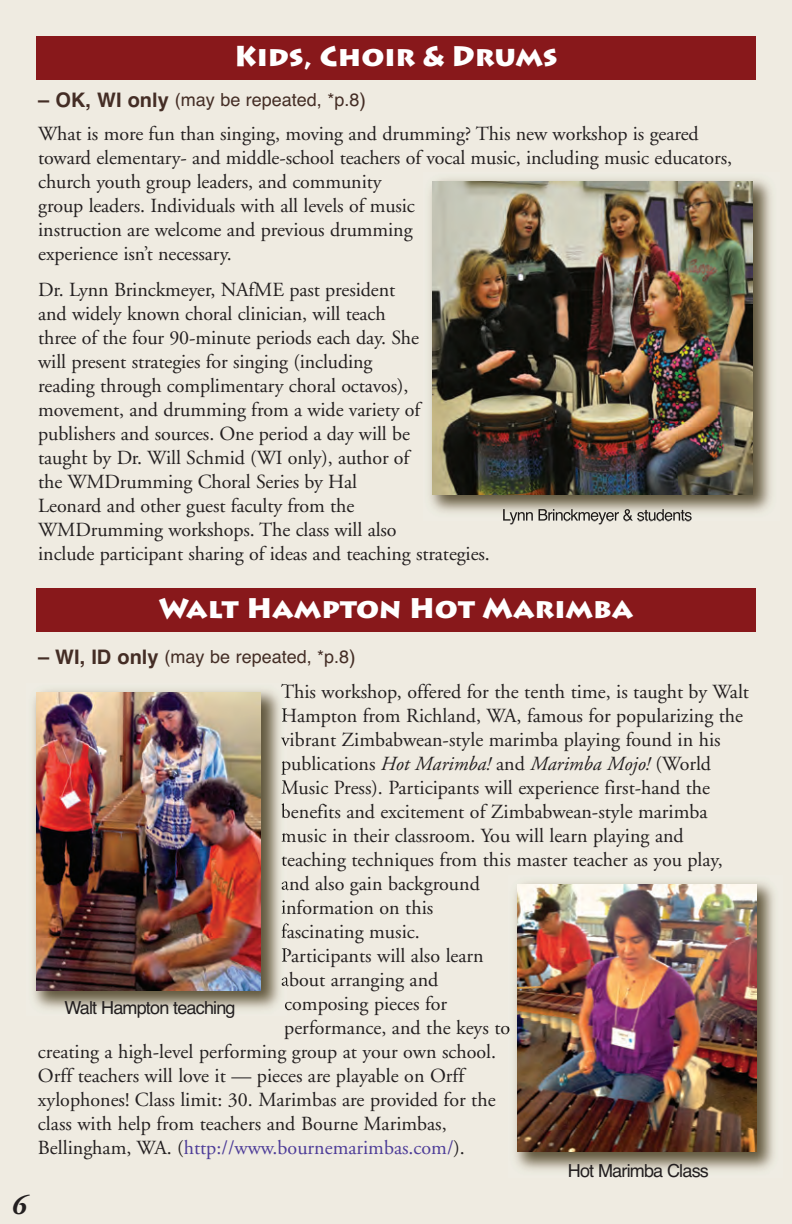
<style>
.page{position:relative;width:792px;height:1224px;background:#efebe1}
.page>*{position:absolute;margin:0;border:0;box-sizing:border-box;transform-origin:0 0}
.t1{font:900 28px "Lithos Pro";color:#fff}
.t2{font:italic 700 28px "Adobe Garamond";color:#231f20}
.t3{font:20px/24px "Adobe Garamond";letter-spacing:-.005em;color:#231f20}
.t4{font:20px "Adobe Garamond";color:#4d3c98}
.t5{font:italic 20px "Adobe Garamond";color:#231f20}
.t6{font:18px "Helvetica";color:#442d25}
.t7{font:18px "Helvetica";letter-spacing:-.045em;color:#231f20}
.s1{font-weight:700;font-size:20px}
.s2{font-size:20px}
.s3{font-style:normal}
.s4{color:#231f20}
</style>
<div class="page">
<img style="left:33px;top:690px;width:249px;height:319px">
<img style="left:281px;top:684px;width:6px;height:14px">
<img style="left:282px;top:708px;width:5px;height:14px">
<svg style="left:281px;top:736px;width:6px;height:10px"></svg>
<img style="left:281px;top:759px;width:6px;height:16px">
<img style="left:281px;top:780px;width:6px;height:14px">
<img style="left:282px;top:803px;width:5px;height:15px">
<svg style="left:282px;top:833px;width:5px;height:9px"></svg>
<svg style="left:282px;top:856px;width:5px;height:10px"></svg>
<svg style="left:282px;top:881px;width:5px;height:9px"></svg>
<img style="left:282px;top:900px;width:5px;height:14px">
<img style="left:282px;top:923px;width:5px;height:15px">
<img style="left:282px;top:948px;width:5px;height:14px">
<svg style="left:282px;top:977px;width:5px;height:9px"></svg>
<svg style="left:285px;top:1002px;width:2px;height:8px"></svg>
<img style="left:36px;top:692px;width:225px;height:298px">
<img style="left:508px;top:882px;width:266px;height:288px">
<img style="left:517px;top:884px;width:239px;height:268px">
<div style="left:36px;top:36px;width:720px;height:43px;background:#88181b"></div>
<div style="left:36px;top:588px;width:720px;height:43px;background:#88181b"></div>
<img style="left:430px;top:179px;width:341px;height:341px">
<img style="left:503px;top:509px;width:109px;height:11px">
<img style="left:432px;top:182px;width:321px;height:312px">
<h1 class="t1" style="left:234px;top:40px;width:325px">Kids, Choir &amp; Drums</h1>
<p class="t6" style="left:38px;top:89px;width:329px"><span class="s1">– OK, WI only</span> (may be repeated, *p.8<span class="s2">)</span></p>
<p class="t3" style="left:38px;top:124px;width:695px">What is more fun than singing, moving and drumming? This new workshop is geared toward elementary- and middle-school teachers of vocal music, including music educators, church youth group leaders, and community<br>group leaders. Individuals with all levels of music<br>instruction are welcome and previous drumming<br>experience isn’t necessary.</p>
<p class="t3" style="left:38px;top:279px;width:453px">Dr. Lynn Brinckmeyer, NAfME past president<br>and widely known choral clinician, will teach<br>three of the four 90-minute periods each day. She<br>will present strategies for singing (including<br>reading through complimentary choral octavos), movement, and drumming from a wide variety of publishers and sources. One period a day will be<br>taught by Dr. Will Schmid (WI only), author of<br>the WMDrumming Choral Series by Hal<br>Leonard and other guest faculty from the<br>WMDrumming workshops. The class will also<br>include participant sharing of ideas and teaching strategies.</p>
<h1 class="t1" style="left:159px;top:592px;width:476px">Walt Hampton Hot Marimba</h1>
<p class="t6" style="left:38px;top:646px;width:319px"><span class="s1">– WI, ID only</span> (may be repeated, *p.8<span class="s2">)</span></p>
<p class="t3" style="left:281px;top:681px;width:470px">This workshop, offered for the tenth time, is taught by Walt</p>
<p class="t3" style="left:281px;top:705px;width:464px">Hampton from Richland, WA, famous for popularizing the</p>
<p class="t3" style="left:281px;top:729px;width:441px">vibrant Zimbabwean-style marimba playing found in his</p>
<p class="t5" style="left:281px;top:755px;width:432px"><span class="s3">publications</span> Hot Marimba! <span class="s3">and</span> Marimba Mojo! <span class="s3">(World</span></p>
<p class="t3" style="left:281px;top:777px;width:431px">Music Press). Participants will experience first-hand the</p>
<p class="t3" style="left:281px;top:801px;width:428px">benefits and excitement of Zimbabwean-style marimba</p>
<p class="t3" style="left:281px;top:825px;width:404px">music in their classroom. You will learn playing and</p>
<p class="t3" style="left:281px;top:849px;width:443px">teaching techniques from this master teacher as you play,</p>
<p class="t3" style="left:281px;top:873px;width:200px">and also gain background</p>
<p class="t3" style="left:281px;top:897px;width:154px">information on this</p>
<p class="t3" style="left:281px;top:921px;width:140px">fascinating music.</p>
<p class="t3" style="left:281px;top:945px;width:204px">Participants will also learn</p>
<p class="t3" style="left:281px;top:969px;width:159px">about arranging and</p>
<p class="t3" style="left:284px;top:993px;width:165px">composing pieces for</p>
<p class="t3" style="left:284px;top:1017px;width:228px">performance, and the keys to</p>
<p class="t3" style="left:38px;top:1041px;width:460px">creating a high-level performing group at your own school.</p>
<p class="t3" style="left:38px;top:1065px;width:428px">Orff teachers will love it — pieces are playable on Orff</p>
<p class="t3" style="left:38px;top:1089px;width:459px">xylophones! Class limit: 30. Marimbas are provided for the</p>
<p class="t3" style="left:38px;top:1113px;width:410px">class with help from teachers and Bourne Marimbas,</p>
<p class="t4" style="left:38px;top:1139px;width:428px"><span class="s4">Bellingham, WA. (</span>http://www.bournemarimbas.com/<span class="s4">).</span></p>
<p class="t7" style="left:64px;top:997px;width:173px">Walt Hampton teaching</p>
<h1 class="t2" style="left:12px;top:1194px;width:16px">6</h1>
<p class="t7" style="left:568px;top:1160px;width:143px">Hot Marimba Class</p>
</div>
